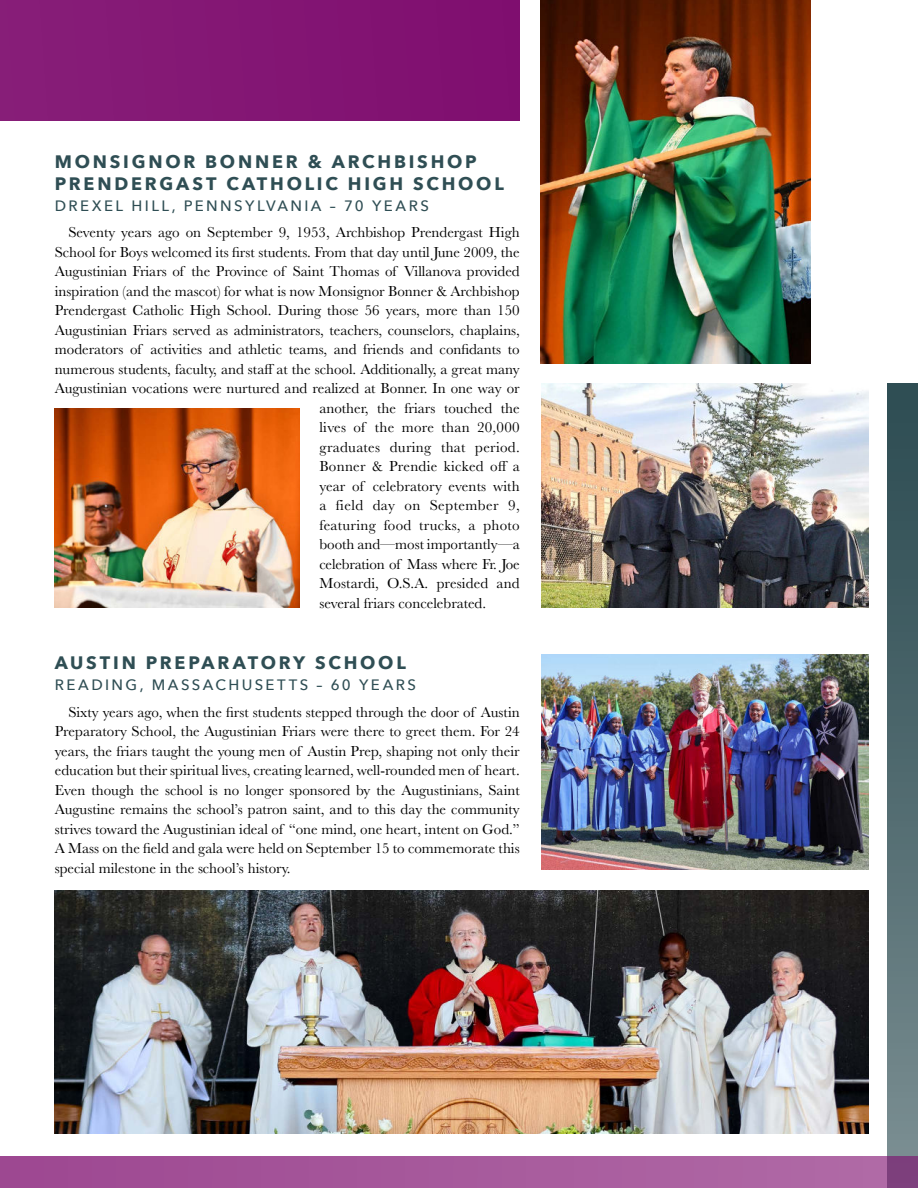
<style>
.page{position:relative;width:918px;height:1188px;background:#fff}
.page>*{position:absolute;margin:0;border:0;box-sizing:border-box;transform-origin:0 0}
.t1{font:700 18px/22.5px "Avenir Next";letter-spacing:.155em;color:#2f4e54}
.t2{font:15px/19.5px "Baskerville";color:#000;text-align:justify}
.t3{font:15px "Baskerville";letter-spacing:.02em;color:#000}
.t4{font:500 15px "Avenir Next";letter-spacing:.16em;color:#2f4e54}
.t5{font:15px "Baskerville";letter-spacing:.03em;color:#000}
</style>
<div class="page">
<div style="left:887px;top:383px;width:31px;height:805px;background:linear-gradient(to bottom,#2a4a50,#7b8e92)"></div>
<div style="left:0;top:0;width:520px;height:121px;background:#831674"></div>
<svg style="left:0;top:1157px;width:918px;height:31px;background:#a5579a"></svg>
<img style="left:541px;top:0;width:269px;height:364px">
<img style="left:542px;top:383px;width:326px;height:225px">
<img style="left:55px;top:891px;width:813px;height:243px">
<img style="left:542px;top:654px;width:326px;height:216px">
<img style="left:55px;top:409px;width:244px;height:199px">
<p class="t1" style="left:55px;top:152px;width:450px">MONSIGNOR BONNER &amp; ARCHBISHOP<br>PRENDERGAST CATHOLIC HIGH SCHOOL</p>
<p class="t4" style="left:55px;top:200px;width:376px">DREXEL HILL, PENNSYLVANIA – 70 YEARS</p>
<p class="t2" style="left:68px;top:224px;width:453px">Seventy years ago on September 9, 1953, Archbishop Prendergast High</p>
<p class="t2" style="left:55px;top:243px;width:466px">School for Boys welcomed its first students. From that day until June 2009, the</p>
<p class="t2" style="left:55px;top:263px;width:466px">Augustinian Friars of the Province of Saint Thomas of Villanova provided</p>
<p class="t2" style="left:55px;top:283px;width:466px">inspiration (and the mascot) for what is now Monsignor Bonner &amp; Archbishop</p>
<p class="t2" style="left:55px;top:302px;width:466px">Prendergast Catholic High School. During those 56 years, more than 150</p>
<p class="t2" style="left:55px;top:322px;width:466px">Augustinian Friars served as administrators, teachers, counselors, chaplains,</p>
<p class="t2" style="left:55px;top:340px;width:466px">moderators of activities and athletic teams, and friends and confidants to</p>
<p class="t2" style="left:55px;top:360px;width:466px">numerous students, faculty, and staff at the school. Additionally, a great many</p>
<p class="t2" style="left:55px;top:380px;width:466px">Augustinian vocations were nurtured and realized at Bonner. In one way or</p>
<p class="t2" style="left:319px;top:400px;width:202px">another, the friars touched the</p>
<p class="t3" style="left:319px;top:422px;width:202px">lives of the more than 20,000</p>
<p class="t3" style="left:319px;top:442px;width:202px">graduates during that period.</p>
<p class="t3" style="left:319px;top:457px;width:202px">Bonner &amp; Prendie kicked off a</p>
<p class="t2" style="left:319px;top:478px;width:202px">year of celebratory events with</p>
<p class="t5" style="left:319px;top:500px;width:202px">a field day on September 9,</p>
<p class="t3" style="left:319px;top:520px;width:202px">featuring food trucks, a photo</p>
<p class="t2" style="left:319px;top:536px;width:202px">booth and—most importantly—a</p>
<p class="t2" style="left:319px;top:556px;width:202px">celebration of Mass where Fr. Joe</p>
<p class="t2" style="left:319px;top:575px;width:202px">Mostardi, O.S.A. presided and</p>
<p class="t2" style="left:319px;top:595px;width:168px">several friars concelebrated.</p>
<p class="t1" style="left:55px;top:653px;width:352px">AUSTIN PREPARATORY SCHOOL</p>
<p class="t4" style="left:55px;top:679px;width:363px">READING, MASSACHUSETTS – 60 YEARS</p>
<p class="t2" style="left:55px;top:702px;width:466px;text-indent:14px">Sixty years ago, when the first students stepped through the door of Austin Preparatory School, the Augustinian Friars were there to greet them. For 24 years, the friars taught the young men of Austin Prep, shaping not only their education but their spiritual lives, creating learned, well-rounded men of heart.<br>Even though the school is no longer sponsored by the Augustinians, Saint Augustine remains the school’s patron saint, and to this day the community strives toward the Augustinian ideal of “one mind, one heart, intent on God.” A Mass on the field and gala were held on September 15 to commemorate this special milestone in the school’s history.</p>
</div>
